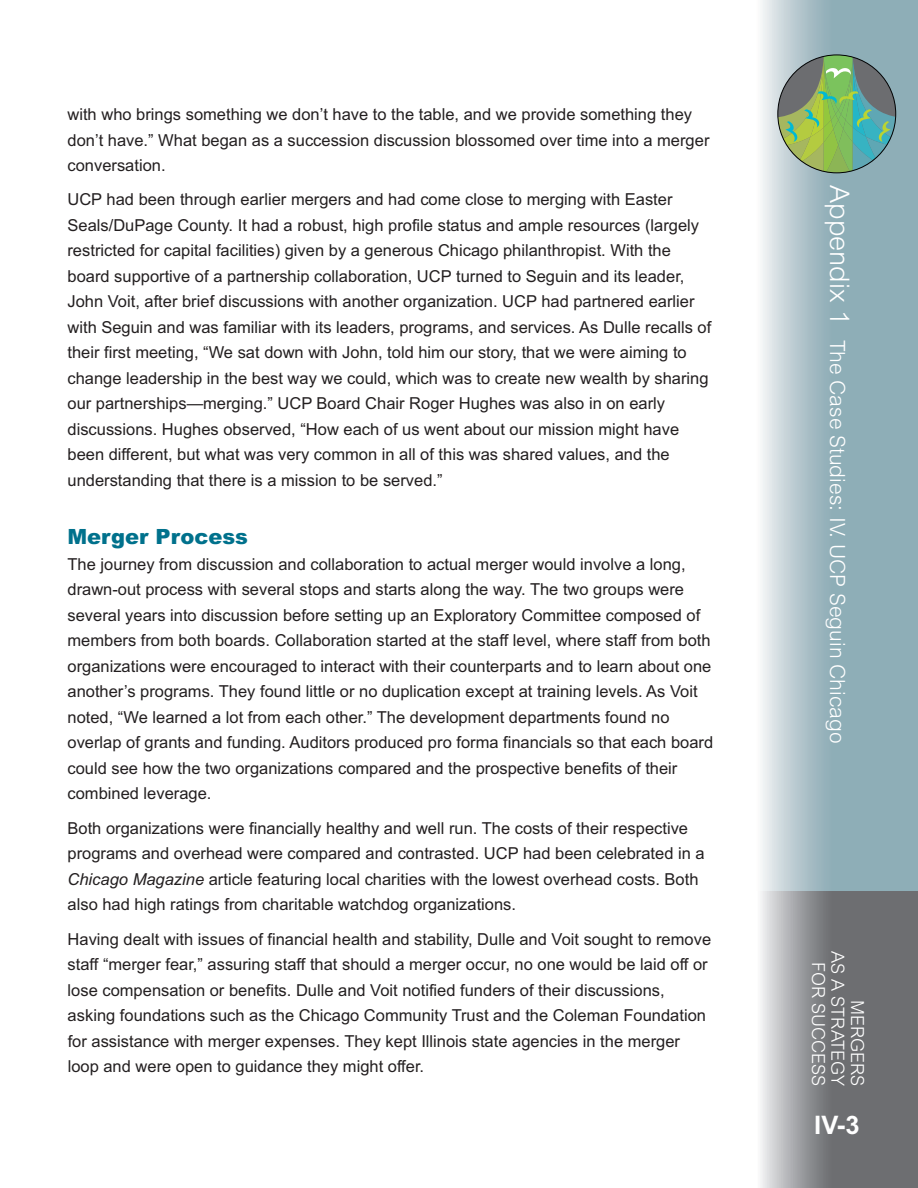
<style>
.page{position:relative;width:918px;height:1188px;background:#fff}
.page>*{position:absolute;margin:0;border:0;box-sizing:border-box;transform-origin:0 0}
.t1{font:700 25.5px "Arial";color:#fff}
.t2{font:300 21px "Arial";color:#fff}
.t3{font:900 21px "Arial";color:#00718c}
.t4{font:300 18px/19.5px "Arial";color:#fff;text-align:right}
.t5{font:16.5px/25.5px "Arial";color:#231f20}
.s1{font-style:italic}
.s2{font-size:27px}
</style>
<div class="page">
<svg style="left:762px;top:0;width:156px;height:891px;background:#a2bbc3"></svg>
<svg style="left:760px;top:891px;width:158px;height:297px;background:#88898c"></svg>
<svg style="left:778px;top:55px;width:118px;height:118px;background:#7fa780"></svg>
<p class="t5" style="left:68px;top:102px;width:643px">with who brings something we don’t have to the table, and we provide something they don’t have.” What began as a succession discussion blossomed over time into a merger conversation.</p>
<p class="t5" style="left:68px;top:187px;width:645px">UcP had been through earlier mergers and had come close to merging with easter seals/duPage county. it had a robust, high profile status and ample resources (largely restricted for capital facilities) given by a generous chicago philanthropist. With the board supportive of a partnership collaboration, UcP turned to seguin and its leader, John Voit, after brief discussions with another organization. UcP had partnered earlier with seguin and was familiar with its leaders, programs, and services. as dulle recalls of their first meeting, “We sat down with John, told him our story, that we were aiming to change leadership in the best way we could, which was to create new wealth by sharing our partnerships—merging.” UcP board chair Roger hughes was also in on early discussions. hughes observed, “how each of us went about our mission might have been different, but what was very common in all of this was shared values, and the understanding that there is a mission to be served.”</p>
<p class="t3" style="left:68px;top:525px;width:182px">Merger Process</p>
<p class="t5" style="left:68px;top:551px;width:647px">the journey from discussion and collaboration to actual merger would involve a long, drawn-out process with several stops and starts along the way. the two groups were several years into discussion before setting up an exploratory committee composed of members from both boards. collaboration started at the staff level, where staff from both organizations were encouraged to interact with their counterparts and to learn about one another’s programs. they found little or no duplication except at training levels. as Voit noted, “We learned a lot from each other.” the development departments found no overlap of grants and funding. auditors produced pro forma financials so that each board could see how the two organizations compared and the prospective benefits of their combined leverage.</p>
<p class="t5" style="left:68px;top:815px;width:639px">both organizations were financially healthy and well run. the costs of their respective programs and overhead were compared and contrasted. UcP had been celebrated in a <span class="s1">Chicago Magazine</span> article featuring local charities with the lowest overhead costs. both also had high ratings from charitable watchdog organizations.</p>
<p class="t5" style="left:68px;top:926px;width:645px">having dealt with issues of financial health and stability, dulle and Voit sought to remove staff “merger fear,” assuring staff that should a merger occur, no one would be laid off or lose compensation or benefits. dulle and Voit notified funders of their discussions, asking foundations such as the chicago community trust and the coleman Foundation for assistance with merger expenses. they kept illinois state agencies in the merger loop and were open to guidance they might offer.</p>
<p class="t2" style="left:845px;top:185px;width:560px;rotate:90deg"><span class="s2">Appendix 1</span> The Case Studies: IV. UCP Seguin Chicago</p>
<p class="t4" style="left:865px;top:951px;width:136px;rotate:90deg">MERGERS<br>AS A STRATEGY<br>FOR SUCCESS</p>
<h1 class="t1" style="left:814px;top:1110px;width:47px">IV-3</h1>
</div>
